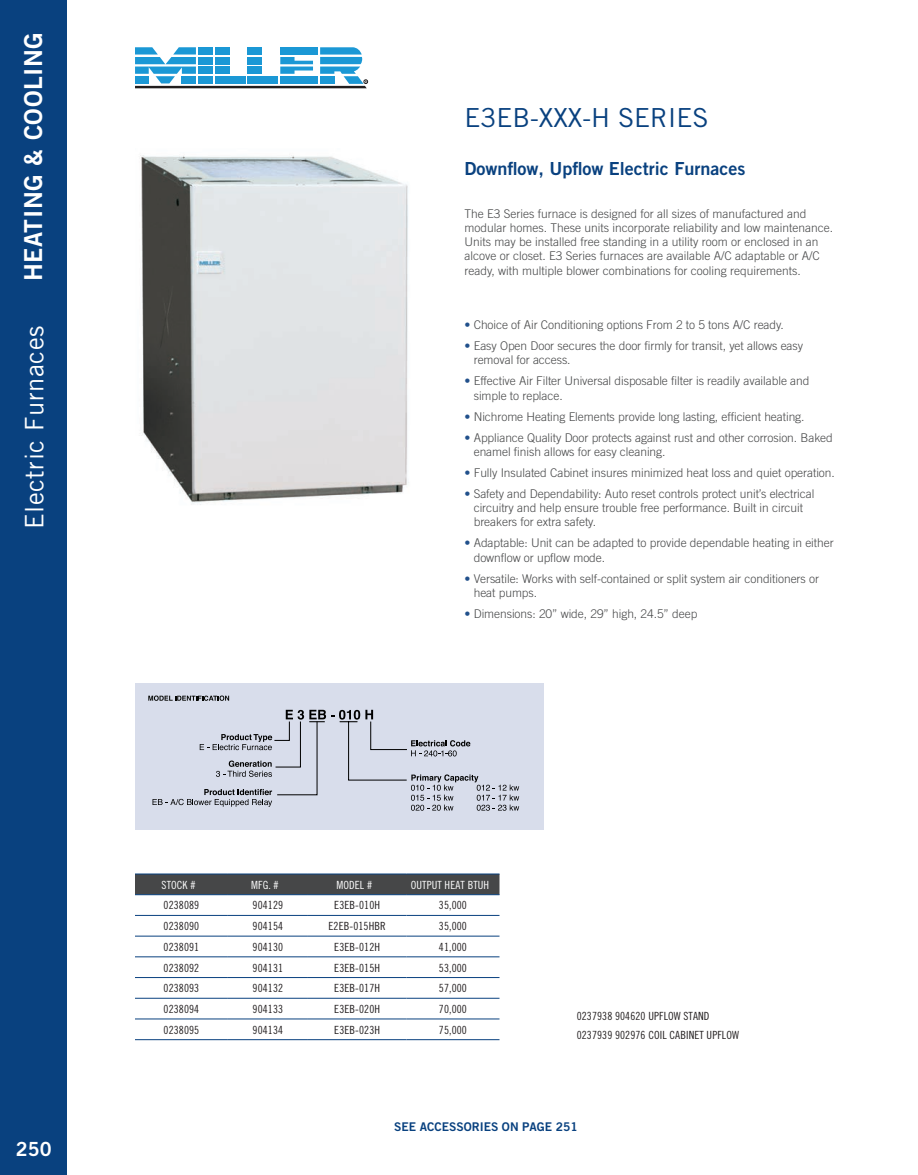
<style>
.page{position:relative;width:918px;height:1175px;background:#fff}
.page>*{position:absolute;margin:0;border:0;box-sizing:border-box;transform-origin:0 0}
.headline{font:26.25px "Trade Gothic";color:#09417f}
.t1{font:25.5px "Trade Gothic";letter-spacing:.025em;color:#fff}
.t2{font:24.75px "Trade Gothic Bold Two";letter-spacing:.025em;color:#fff}
.t3{font:19.5px "Trade Gothic Bold Two";color:#fff}
.subhead{font:18px "Trade Gothic Bold Two";color:#09417f}
.bullet_copy{font:300 12px/14.2px "Trade Gothic";letter-spacing:-.005em;color:#464748}
.smaller_body_copy{font:300 12px/14.2px "Trade Gothic";color:#464748}
.body_copy{font:12px "Trade Gothic Bold Two";color:#09417f}
.Body_text{font:11.25px "Trade Gothic Cond Eighteen";letter-spacing:.01em;color:#231f20}
.Part___s{font:11.25px "Trade Gothic Cond Eighteen";letter-spacing:.01em;color:#231f20}
.table-header{font:11.25px "Trade Gothic Cond Eighteen";letter-spacing:.01em;color:#fff}
.s1{color:#21508b}
</style>
<div class="page">
<div style="left:0;top:0;width:68px;height:1174px;background:#09417f"></div>
<svg style="left:135px;top:47px;width:233px;height:41px"></svg>
<img style="left:140px;top:155px;width:269px;height:350px">
<div style="left:135px;top:874px;width:365px;height:20px;background:#464748"></div>
<hr style="left:135px;top:894px;width:93px;height:1px;background:#09417f">
<hr style="left:228px;top:894px;width:80px;height:1px;background:#09417f">
<hr style="left:308px;top:894px;width:98px;height:1px;background:#09417f">
<hr style="left:406px;top:894px;width:94px;height:1px;background:#09417f">
<hr style="left:135px;top:915px;width:93px;height:1px;background:#09417f">
<hr style="left:228px;top:915px;width:80px;height:1px;background:#09417f">
<hr style="left:308px;top:915px;width:98px;height:1px;background:#09417f">
<hr style="left:406px;top:915px;width:94px;height:1px;background:#09417f">
<hr style="left:135px;top:935px;width:93px;height:1px;background:#09417f">
<hr style="left:228px;top:935px;width:80px;height:1px;background:#09417f">
<hr style="left:308px;top:935px;width:98px;height:1px;background:#09417f">
<hr style="left:406px;top:935px;width:94px;height:1px;background:#09417f">
<hr style="left:135px;top:956px;width:93px;height:1px;background:#09417f">
<hr style="left:228px;top:956px;width:80px;height:1px;background:#09417f">
<hr style="left:308px;top:956px;width:98px;height:1px;background:#09417f">
<hr style="left:406px;top:956px;width:94px;height:1px;background:#09417f">
<hr style="left:135px;top:977px;width:93px;height:1px;background:#09417f">
<hr style="left:228px;top:977px;width:80px;height:1px;background:#09417f">
<hr style="left:308px;top:977px;width:98px;height:1px;background:#09417f">
<hr style="left:406px;top:977px;width:94px;height:1px;background:#09417f">
<hr style="left:135px;top:998px;width:93px;height:1px;background:#09417f">
<hr style="left:228px;top:998px;width:80px;height:1px;background:#09417f">
<hr style="left:308px;top:998px;width:98px;height:1px;background:#09417f">
<hr style="left:406px;top:998px;width:94px;height:1px;background:#09417f">
<hr style="left:135px;top:1018px;width:93px;height:1px;background:#09417f">
<hr style="left:228px;top:1018px;width:80px;height:1px;background:#09417f">
<hr style="left:308px;top:1018px;width:98px;height:1px;background:#09417f">
<hr style="left:406px;top:1018px;width:94px;height:1px;background:#09417f">
<hr style="left:135px;top:873px;width:93px;height:1px;background:#09417f">
<hr style="left:228px;top:873px;width:80px;height:1px;background:#09417f">
<hr style="left:308px;top:873px;width:98px;height:1px;background:#09417f">
<hr style="left:406px;top:873px;width:94px;height:1px;background:#09417f">
<hr style="left:135px;top:1039px;width:93px;height:1px;background:#09417f">
<hr style="left:228px;top:1039px;width:80px;height:1px;background:#09417f">
<hr style="left:308px;top:1039px;width:98px;height:1px;background:#09417f">
<hr style="left:406px;top:1039px;width:94px;height:1px;background:#09417f">
<div style="left:135px;top:682px;width:408px;height:147px;background:#d8ddeb"></div>
<svg style="left:148px;top:695px;width:372px;height:116px"></svg>
<h3 class="t2" style="left:18px;top:281px;width:251px;rotate:-90deg">HEATING &amp; COOLING</h3>
<p class="t1" style="left:19px;top:529px;width:205px;rotate:-90deg">Electric Furnaces</p>
<h3 class="t3" style="left:16px;top:1136px;width:37px">250</h3>
<p class="headline" style="left:464px;top:102px;width:246px">E3EB-XXX-H SERIES</p>
<p class="subhead" style="left:464px;top:158px;width:283px">Downflow, Upflow Electric Furnaces</p>
<p class="smaller_body_copy" style="left:464px;top:206px;width:370px">The E3 Series furnace is designed for all sizes of manufactured and modular homes. These units incorporate reliability and low maintenance.<br>Units may be installed free standing in a utility room or enclosed in an alcove or closet. E3 Series furnaces are available A/C adaptable or A/C ready, with multiple blower combinations for cooling requirements.</p>
<p class="bullet_copy" style="left:464px;top:317px;width:321px"><span class="s1">•</span> Choice of Air Conditioning options From 2 to 5 tons A/C ready.</p>
<p class="bullet_copy" style="left:474px;top:338px;width:331px;text-indent:-9px"><span class="s1">•</span> Easy Open Door secures the door firmly for transit, yet allows easy removal for access.</p>
<p class="bullet_copy" style="left:474px;top:374px;width:337px;text-indent:-9px"><span class="s1">•</span> Effective Air Filter Universal disposable filter is readily available and simple to replace.</p>
<p class="bullet_copy" style="left:464px;top:409px;width:342px"><span class="s1">•</span> Nichrome Heating Elements provide long lasting, efficient heating.</p>
<p class="bullet_copy" style="left:474px;top:430px;width:361px;text-indent:-9px"><span class="s1">•</span> Appliance Quality Door protects against rust and other corrosion. Baked enamel finish allows for easy cleaning.</p>
<p class="bullet_copy" style="left:464px;top:465px;width:372px"><span class="s1">•</span> Fully Insulated Cabinet insures minimized heat loss and quiet operation.</p>
<p class="bullet_copy" style="left:474px;top:486px;width:342px;text-indent:-9px"><span class="s1">•</span> Safety and Dependability: Auto reset controls protect unit’s electrical circuitry and help ensure trouble free performance. Built in circuit breakers for extra safety.</p>
<p class="bullet_copy" style="left:474px;top:536px;width:361px;text-indent:-9px"><span class="s1">•</span> Adaptable: Unit can be adapted to provide dependable heating in either downflow or upflow mode.</p>
<p class="bullet_copy" style="left:474px;top:571px;width:347px;text-indent:-9px"><span class="s1">•</span> Versatile: Works with self-contained or split system air conditioners or heat pumps.</p>
<p class="bullet_copy" style="left:464px;top:606px;width:234px"><span class="s1">•</span> Dimensions: 20” wide, 29” high, 24.5” deep</p>
<p class="table-header" style="left:162px;top:878px;width:35px">STOCK #</p>
<p class="table-header" style="left:251px;top:878px;width:29px">MFG. #</p>
<p class="table-header" style="left:336px;top:878px;width:37px">MODEL #</p>
<p class="table-header" style="left:411px;top:878px;width:80px">OUTPUT HEAT BTUH</p>
<p class="Body_text" style="left:164px;top:898px;width:37px">0238089</p>
<p class="Body_text" style="left:253px;top:898px;width:32px">904129</p>
<p class="Body_text" style="left:334px;top:898px;width:47px">E3EB-010H</p>
<p class="Body_text" style="left:439px;top:898px;width:30px">35,000</p>
<p class="Body_text" style="left:164px;top:919px;width:37px">0238090</p>
<p class="Body_text" style="left:253px;top:919px;width:32px">904154</p>
<p class="Body_text" style="left:329px;top:919px;width:59px">E2EB-015HBR</p>
<p class="Body_text" style="left:439px;top:919px;width:30px">35,000</p>
<p class="Body_text" style="left:164px;top:940px;width:37px">0238091</p>
<p class="Body_text" style="left:253px;top:940px;width:32px">904130</p>
<p class="Body_text" style="left:334px;top:940px;width:47px">E3EB-012H</p>
<p class="Body_text" style="left:439px;top:940px;width:30px">41,000</p>
<p class="Body_text" style="left:164px;top:961px;width:37px">0238092</p>
<p class="Body_text" style="left:253px;top:961px;width:32px">904131</p>
<p class="Body_text" style="left:334px;top:961px;width:47px">E3EB-015H</p>
<p class="Body_text" style="left:439px;top:961px;width:30px">53,000</p>
<p class="Body_text" style="left:164px;top:981px;width:37px">0238093</p>
<p class="Body_text" style="left:253px;top:981px;width:32px">904132</p>
<p class="Body_text" style="left:334px;top:981px;width:47px">E3EB-017H</p>
<p class="Body_text" style="left:439px;top:981px;width:30px">57,000</p>
<p class="Body_text" style="left:164px;top:1002px;width:37px">0238094</p>
<p class="Body_text" style="left:253px;top:1002px;width:32px">904133</p>
<p class="Body_text" style="left:334px;top:1002px;width:47px">E3EB-020H</p>
<p class="Body_text" style="left:439px;top:1002px;width:30px">70,000</p>
<p class="Body_text" style="left:164px;top:1023px;width:37px">0238095</p>
<p class="Body_text" style="left:253px;top:1023px;width:32px">904134</p>
<p class="Body_text" style="left:334px;top:1023px;width:47px">E3EB-023H</p>
<p class="Body_text" style="left:439px;top:1023px;width:30px">75,000</p>
<p class="Part___s" style="left:577px;top:1009px;width:134px">0237938 904620 UPFLOW STAND</p>
<p class="Part___s" style="left:577px;top:1028px;width:164px">0237939 902976 COIL CABINET UPFLOW</p>
<p class="body_copy" style="left:394px;top:1119px;width:185px">SEE ACCESSORIES ON PAGE 251</p>
</div>
